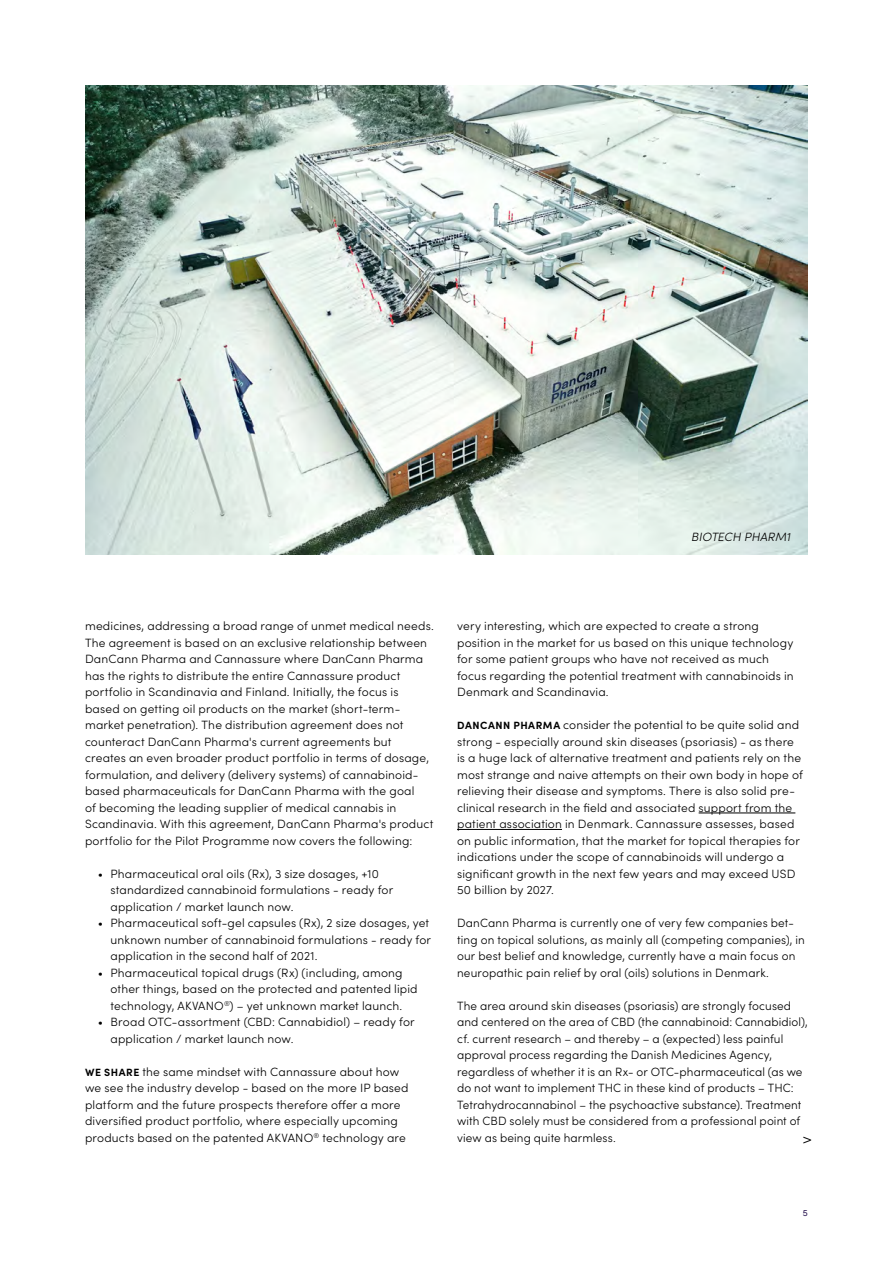
<style>
.page{position:relative;width:893px;height:1263px;background:#fff}
.page>*{position:absolute;margin:0;border:0;box-sizing:border-box;transform-origin:0 0}
.Brödtext{font:300 15px "Sofia Pro";color:#000}
.DC_Brödtext{font:300 12px/16.5px "Sofia Pro";letter-spacing:.015em;color:#000}
.DC_Brödtext-2{font:italic 300 12px "Sofia Pro";letter-spacing:.005em;color:#000}
.t1{font:9px "Sofia Pro";color:#27124f}
.s1{font-weight:700;font-size:10.5px}
</style>
<div class="page">
<img style="left:85px;top:85px;width:723px;height:470px">
<hr style="left:699px;top:813px;width:96px;height:1px;background:#000">
<hr style="left:457px;top:829px;width:105px;height:1px;background:#000">
<p class="DC_Brödtext-2" style="left:691px;top:528px;width:101px">BIOTECH PHARM1</p>
<p class="DC_Brödtext" style="left:85px;top:617px;width:350px">medicines, addressing a broad range of unmet medical needs.</p>
<p class="DC_Brödtext" style="left:85px;top:634px;width:350px">The agreement is based on an exclusive relationship between DanCann Pharma and Cannassure where DanCann Pharma has the rights to distribute the entire Cannassure product portfolio in Scandinavia and Finland. Initially, the focus is based on getting oil products on the market (short-term&shy;market penetration). The distribution agreement does not counteract DanCann Pharma's current agreements but creates an even broader product portfolio in terms of dosage, formulation, and delivery (delivery systems) of cannabinoid&shy;based pharmaceuticals for DanCann Pharma with the goal<br>of becoming the leading supplier of medical cannabis in Scandinavia. With this agreement, DanCann Pharma's product portfolio for the Pilot Programme now covers the following:</p>
<p class="DC_Brödtext" style="left:111px;top:865px;width:284px;text-indent:-13px">• Pharmaceutical oral oils (Rx), 3 size dosages, +10 standardized cannabinoid formulations - ready for application / market launch now.</p>
<p class="DC_Brödtext" style="left:111px;top:914px;width:322px;text-indent:-13px">• Pharmaceutical soft-gel capsules (Rx), 2 size dosages, yet unknown number of cannabinoid formulations - ready for application in the second half of 2021.</p>
<p class="DC_Brödtext" style="left:111px;top:964px;width:309px;text-indent:-13px">• Pharmaceutical topical drugs (Rx) (including, among other things, based on the protected and patented lipid technology, AKVANO<sup>®</sup>) – yet unknown market launch.</p>
<p class="DC_Brödtext" style="left:111px;top:1013px;width:306px;text-indent:-13px">• Broad OTC-assortment (CBD: Cannabidiol) – ready for application / market launch now.</p>
<p class="DC_Brödtext" style="left:85px;top:1063px;width:325px"><span class="s1">WE SHARE</span> the same mindset with Cannassure about how we see the industry develop - based on the more IP based platform and the future prospects therefore offer a more diversified product portfolio, where especially upcoming products based on the patented AKVANO<sup>®</sup> technology are</p>
<p class="DC_Brödtext" style="left:457px;top:617px;width:338px">very interesting, which are expected to create a strong position in the market for us based on this unique technology for some patient groups who have not received as much focus regarding the potential treatment with cannabinoids in Denmark and Scandinavia.</p>
<p class="DC_Brödtext" style="left:457px;top:716px;width:347px"><span class="s1">DANCANN PHARMA</span> consider the potential to be quite solid and strong - especially around skin diseases (psoriasis) - as there is a huge lack of alternative treatment and patients rely on the most strange and naive attempts on their own body in hope of relieving their disease and symptoms. There is also solid pre&shy;clinical research in the field and associated support from the patient association in Denmark. Cannassure assesses, based on public information, that the market for topical therapies for indications under the scope of cannabinoids will undergo a significant growth in the next few years and may exceed USD 50 billion by 2027.</p>
<p class="DC_Brödtext" style="left:457px;top:914px;width:349px">DanCann Pharma is currently one of very few companies bet&shy;ting on topical solutions, as mainly all (competing companies), in our best belief and knowledge, currently have a main focus on neuropathic pain relief by oral (oils) solutions in Denmark.</p>
<p class="DC_Brödtext" style="left:457px;top:997px;width:352px">The area around skin diseases (psoriasis) are strongly focused and centered on the area of CBD (the cannabinoid: Cannabidiol), cf. current research – and thereby – a (expected) less painful approval process regarding the Danish Medicines Agency, regardless of whether it is an Rx- or OTC-pharmaceutical (as we do not want to implement THC in these kind of products – THC:<br>Tetrahydrocannabinol – the psychoactive substance). Treatment with CBD solely must be considered from a professional point of view as being quite harmless.</p>
<p class="Brödtext" style="left:803px;top:1128px;width:11px">&gt;</p>
<p class="t1" style="left:803px;top:1206px;width:6px">5</p>
</div>
